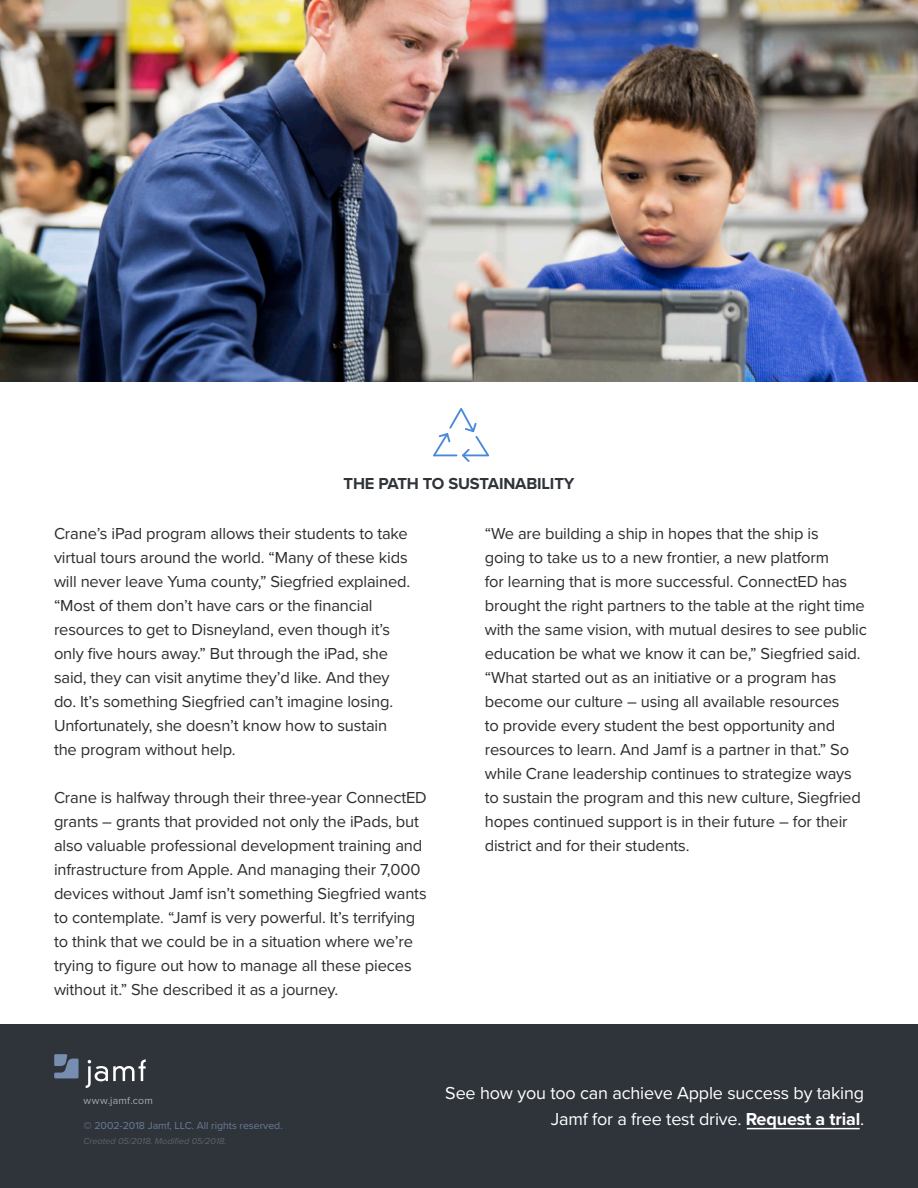
<style>
.page{position:relative;width:918px;height:1188px;background:#fff}
.page>*{position:absolute;margin:0;border:0;box-sizing:border-box;transform-origin:0 0}
.t1{font:18px/25.5px "Proxima Nova";letter-spacing:-.01em;color:#fff;text-align:right}
.t2{font:16.5px/24px "Proxima Nova";letter-spacing:-.01em;color:#2f2c2c}
.t3{font:700 16.5px "Proxima Nova";letter-spacing:-.01em;color:#2f343a}
.t4{font:10.5px "Proxima Nova";color:#788eb0}
.t5{font:10.5px "Proxima Nova";letter-spacing:.02em;color:#a8a9ad}
.t6{font:italic 9px "Proxima Nova";color:#6c6d70}
.s1{font-weight:700}
</style>
<div class="page">
<img style="left:0;top:0;width:918px;height:381px">
<svg style="left:433px;top:408px;width:56px;height:54px"></svg>
<div style="left:0;top:1025px;width:918px;height:163px;background:#2f343a"></div>
<svg style="left:86px;top:1059px;width:60px;height:29px"></svg>
<svg style="left:54px;top:1054px;width:25px;height:24px"></svg>
<hr style="left:747px;top:1128px;width:113px;height:1px;background:#fff">
<p class="t3" style="left:344px;top:474px;width:232px">THE PATH TO SUSTAINABILITY</p>
<p class="t2" style="left:54px;top:521px;width:358px">Crane’s iPad program allows their students to take virtual tours around the world. “Many of these kids will never leave Yuma county,” Siegfried explained. “Most of them don’t have cars or the financial resources to get to Disneyland, even though it’s only five hours away.” But through the iPad, she said, they can visit anytime they’d like. And they do. It’s something Siegfried can’t imagine losing.<br>Unfortunately, she doesn’t know how to sustain the program without help.</p>
<p class="t2" style="left:54px;top:785px;width:374px">Crane is halfway through their three-year ConnectED grants – grants that provided not only the iPads, but also valuable professional development training and infrastructure from Apple. And managing their 7,000 devices without Jamf isn’t something Siegfried wants to contemplate. “Jamf is very powerful. It’s terrifying to think that we could be in a situation where we’re trying to figure out how to manage all these pieces without it.” She described it as a journey.</p>
<p class="t2" style="left:485px;top:521px;width:384px">“We are building a ship in hopes that the ship is<br>going to take us to a new frontier, a new platform<br>for learning that is more successful. ConnectED has brought the right partners to the table at the right time with the same vision, with mutual desires to see public education be what we know it can be,” Siegfried said. “What started out as an initiative or a program has become our culture – using all available resources<br>to provide every student the best opportunity and resources to learn. And Jamf is a partner in that.” So while Crane leadership continues to strategize ways to sustain the program and this new culture, Siegfried hopes continued support is in their future – for their district and for their students.</p>
<p class="t5" style="left:84px;top:1095px;width:71px">www.jamf.com</p>
<p class="t4" style="left:84px;top:1120px;width:201px">© 2002-2018 Jamf, LLC. All rights reserved.</p>
<p class="t6" style="left:84px;top:1135px;width:144px">Created 05/2018. Modified 05/2018.</p>
<p class="t1" style="left:445px;top:1081px;width:420px">See how you too can achieve Apple success by taking<br>Jamf for a free test drive. <span class="s1">Request a trial</span>.</p>
</div>
